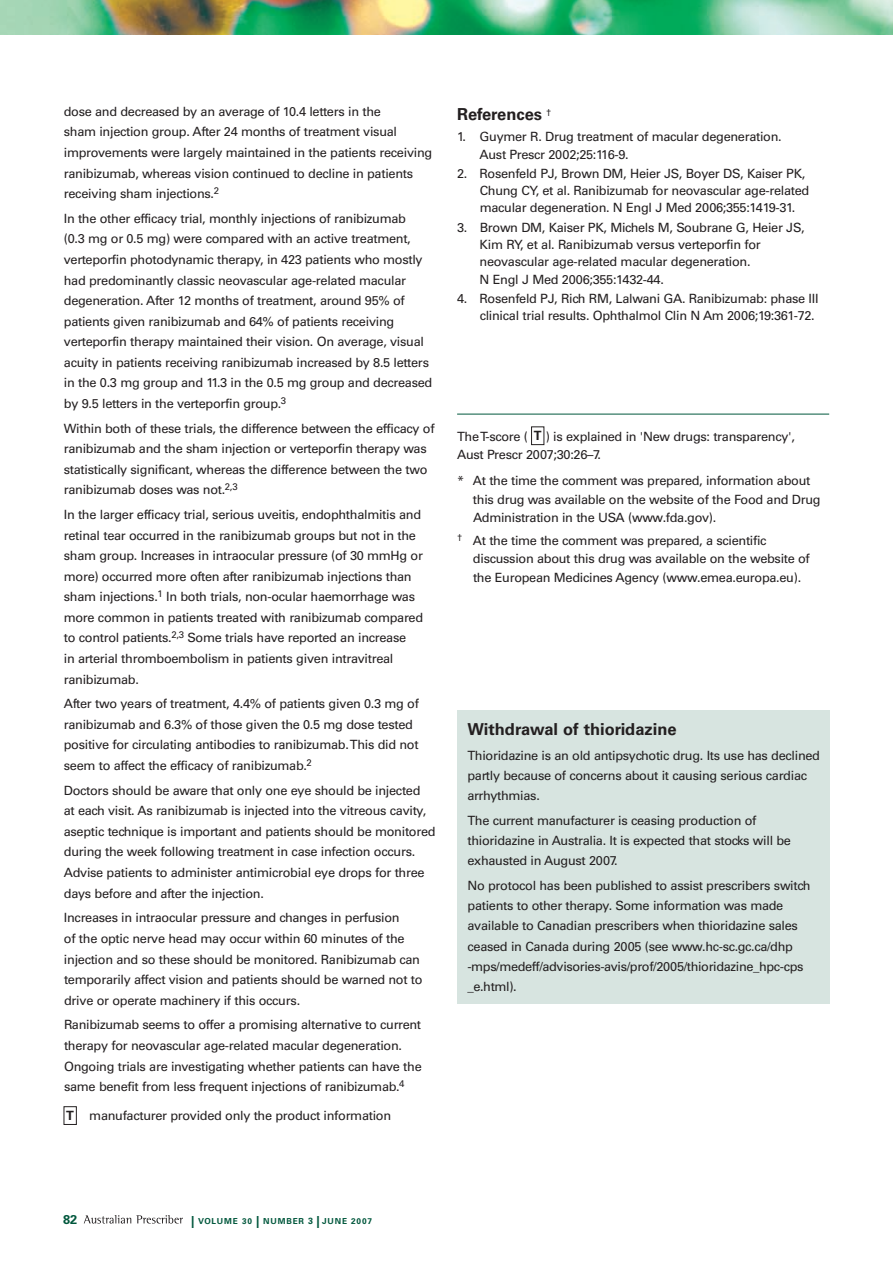
<style>
.page{position:relative;width:893px;height:1263px;background:#fff}
.page>*{position:absolute;margin:0;border:0;box-sizing:border-box;transform-origin:0 0}
.t1{font:700 16.5px "Univers LT";color:#231f20}
.t2{font:12.75px/20.5px "Univers LT";letter-spacing:-.025em;color:#231f20}
.t3{font:700 12.75px "Univers LT";color:#00573c}
.t4{font:700 12.75px "Univers LT";color:#231f20}
.t5{font:700 8.25px "Univers LT";letter-spacing:.1em;color:#00573c}
.s1{font-weight:700}
.s2{font-size:12px}
.s3{font-size:9px}
</style>
<div class="page">
<svg style="left:84px;top:1215px;width:99px;height:8px"></svg>
<div style="left:457px;top:710px;width:372px;height:293px;background:#d7e4e0"></div>
<img style="left:0;top:0;width:893px;height:34px">
<hr style="left:457px;top:414px;width:372px;height:1px;background:#00573c">
<div style="left:531px;top:427px;width:13px;height:18px;border:1px solid #231f20"></div>
<div style="left:64px;top:1106px;width:13px;height:19px;border:1px solid #231f20"></div>
<p class="t2" style="left:64px;top:101px;width:370px">dose and decreased by an average of 10.4 letters in the<br>sham injection group. After 24 months of treatment visual improvements were largely maintained in the patients receiving ranibizumab, whereas vision continued to decline in patients receiving sham injections.<sup>2</sup></p>
<p class="t2" style="left:64px;top:208px;width:370px">In the other efficacy trial, monthly injections of ranibizumab<br>(0.3 mg or 0.5 mg) were compared with an active treatment, verteporfin photodynamic therapy, in 423 patients who mostly had predominantly classic neovascular age-related macular degeneration. After 12 months of treatment, around 95% of patients given ranibizumab and 64% of patients receiving verteporfin therapy maintained their vision. On average, visual acuity in patients receiving ranibizumab increased by 8.5 letters in the 0.3 mg group and 11.3 in the 0.5 mg group and decreased by 9.5 letters in the verteporfin group.<sup>3</sup></p>
<p class="t2" style="left:64px;top:418px;width:372px">Within both of these trials, the difference between the efficacy of ranibizumab and the sham injection or verteporfin therapy was statistically significant, whereas the difference between the two ranibizumab doses was not.<sup>2,3</sup></p>
<p class="t2" style="left:64px;top:504px;width:361px">In the larger efficacy trial, serious uveitis, endophthalmitis and retinal tear occurred in the ranibizumab groups but not in the sham group. Increases in intraocular pressure (of 30 mmHg or more) occurred more often after ranibizumab injections than sham injections.<sup>1</sup> In both trials, non-ocular haemorrhage was more common in patients treated with ranibizumab compared to control patients.<sup>2,3</sup> Some trials have reported an increase<br>in arterial thromboembolism in patients given intravitreal ranibizumab.</p>
<p class="t2" style="left:64px;top:694px;width:357px">After two years of treatment, 4.4% of patients given 0.3 mg of ranibizumab and 6.3% of those given the 0.5 mg dose tested positive for circulating antibodies to ranibizumab.This did not seem to affect the efficacy of ranibizumab.<sup>2</sup></p>
<p class="t2" style="left:64px;top:780px;width:373px">Doctors should be aware that only one eye should be injected<br>at each visit. As ranibizumab is injected into the vitreous cavity, aseptic technique is important and patients should be monitored during the week following treatment in case infection occurs.<br>Advise patients to administer antimicrobial eye drops for three days before and after the injection.</p>
<p class="t2" style="left:64px;top:908px;width:360px">Increases in intraocular pressure and changes in perfusion<br>of the optic nerve head may occur within 60 minutes of the injection and so these should be monitored. Ranibizumab can temporarily affect vision and patients should be warned not to drive or operate machinery if this occurs.</p>
<p class="t2" style="left:64px;top:1015px;width:359px">Ranibizumab seems to offer a promising alternative to current therapy for neovascular age-related macular degeneration.<br>Ongoing trials are investigating whether patients can have the same benefit from less frequent injections of ranibizumab.<sup>4</sup></p>
<p class="t2" style="left:89px;top:1105px;width:303px">manufacturer provided only the product information</p>
<p class="t4" style="left:66px;top:1108px;width:9px">T</p>
<p class="t1" style="left:457px;top:104px;width:96px">References <sup>†</sup></p>
<p class="t2" style="left:480px;top:128px;width:304px;line-height:17.2px;text-indent:-23px">1. Guymer R. Drug treatment of macular degeneration.<br>Aust Prescr 2002;25:116-9.</p>
<p class="t2" style="left:480px;top:165px;width:331px;line-height:17.2px;text-indent:-23px">2. Rosenfeld PJ, Brown DM, Heier JS, Boyer DS, Kaiser PK,<br>Chung CY, et al. Ranibizumab for neovascular age-related macular degeneration. N Engl J Med 2006;355:1419-31.</p>
<p class="t2" style="left:480px;top:219px;width:327px;line-height:17.2px;text-indent:-22px">3. Brown DM, Kaiser PK, Michels M, Soubrane G, Heier JS, Kim RY, et al. Ranibizumab versus verteporfin for neovascular age-related macular degeneration.<br>N Engl J Med 2006;355:1432-44.</p>
<p class="t2" style="left:457px;top:290px;width:363px;line-height:17.2px;text-align:right">4. Rosenfeld PJ, Rich RM, Lalwani GA. Ranibizumab: phase III clinical trial results. Ophthalmol Clin N Am 2006;19:361-72.</p>
<p class="t2" style="left:457px;top:427px;width:339px;line-height:18px">TheT-score ( <span class="s1">T</span> ) is explained in 'New drugs: transparency',<br>Aust Prescr 2007;30:26–7.</p>
<p class="t2" style="left:473px;top:472px;width:349px;line-height:18.5px;text-indent:-16px">* At the time the comment was prepared, information about this drug was available on the website of the Food and Drug<br>Administration in the USA (www.fda.gov).</p>
<p class="t2" style="left:473px;top:531px;width:338px;line-height:18.5px;text-indent:-16px"><sup>†</sup> At the time the comment was prepared, a scientific discussion about this drug was available on the website of the European Medicines Agency (www.emea.europa.eu).</p>
<p class="t1" style="left:467px;top:720px;width:211px">Withdrawal of thioridazine</p>
<p class="t2" style="left:467px;top:745px;width:354px">Thioridazine is an old antipsychotic drug. Its use has declined partly because of concerns about it causing serious cardiac arrhythmias.</p>
<p class="t2" style="left:467px;top:810px;width:325px">The current manufacturer is ceasing production of thioridazine in Australia. It is expected that stocks will be exhausted in August 2007.</p>
<p class="t2" style="left:467px;top:875px;width:345px">No protocol has been published to assist prescribers switch patients to other therapy. Some information was made available to Canadian prescribers when thioridazine sales ceased in Canada during 2005 (see www.hc-sc.gc.ca/dhp -mps/medeff/advisories-avis/prof/2005/thioridazine_hpc-cps _e.html).</p>
<p class="t3" style="left:63px;top:1212px;width:16px">82</p>
<p class="t5" style="left:191px;top:1216px;width:183px"><span class="s2">|</span> Volume 30 <span class="s2">|</span> NUMBER <span class="s3">3</span> <span class="s2">|</span> JUNE 2007</p>
</div>
